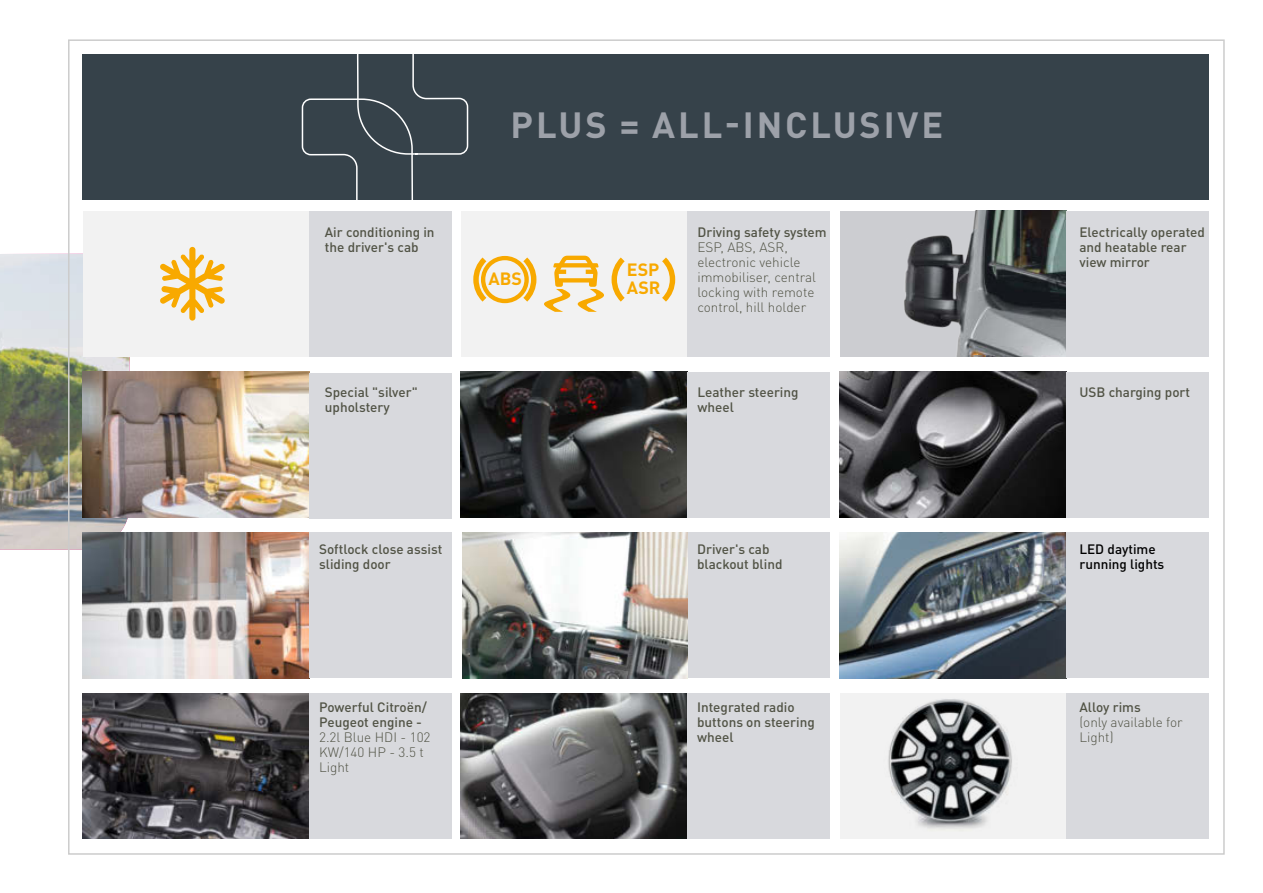
<style>
.page{position:relative;width:1263px;height:893px;background:#fff}
.page>*{position:absolute;margin:0;border:0;box-sizing:border-box;transform-origin:0 0}
.t1{font:700 36px "DIN Pro";letter-spacing:.08em;color:#9da1a9}
.t2{font:700 17.55px/17.9px "DIN";color:#f8a900}
.t3{font:500 13.5px/15px "DIN Pro";color:#515345}
.t4{font:300 13.5px/15px "DIN Pro";color:#515345}
.t5{font:500 13.5px/15px "DIN Pro";color:#000}
</style>
<div class="page">
<img style="left:0;top:254px;width:130px;height:296px">
<div style="left:83px;top:54px;width:1126px;height:146px;background:#36424a"></div>
<svg style="left:301px;top:54px;width:168px;height:146px"></svg>
<div style="left:83px;top:211px;width:227px;height:145px;background:#f2f2f2"></div>
<svg style="left:160px;top:247px;width:65px;height:74px"></svg>
<img style="left:83px;top:372px;width:227px;height:145px">
<img style="left:83px;top:533px;width:227px;height:145px">
<img style="left:83px;top:693px;width:227px;height:146px">
<div style="left:461px;top:211px;width:227px;height:145px;background:#f2f2f2"></div>
<svg style="left:662px;top:257px;width:13px;height:45px"></svg>
<svg style="left:473px;top:256px;width:152px;height:56px"></svg>
<img style="left:461px;top:372px;width:226px;height:145px">
<img style="left:461px;top:693px;width:226px;height:146px">
<div style="left:840px;top:211px;width:226px;height:145px;background:#cccdd1"></div>
<img style="left:904px;top:211px;width:162px;height:145px">
<img style="left:840px;top:372px;width:226px;height:145px">
<img style="left:840px;top:533px;width:226px;height:145px">
<div style="left:840px;top:693px;width:226px;height:146px;background:#f2f2f2"></div>
<div style="left:1066px;top:211px;width:143px;height:145px;background:#d8d9dd"></div>
<div style="left:1066px;top:372px;width:143px;height:145px;background:#d8d9dd"></div>
<div style="left:1066px;top:533px;width:143px;height:145px;background:#d8d9dd"></div>
<div style="left:1066px;top:693px;width:143px;height:146px;background:#d8d9dd"></div>
<div style="left:310px;top:211px;width:142px;height:145px;background:#d8d9dd"></div>
<div style="left:687px;top:211px;width:143px;height:145px;background:#d8d9dd"></div>
<div style="left:687px;top:372px;width:143px;height:145px;background:#d8d9dd"></div>
<div style="left:687px;top:533px;width:143px;height:145px;background:#d8d9dd"></div>
<div style="left:687px;top:693px;width:143px;height:146px;background:#d8d9dd"></div>
<div style="left:310px;top:373px;width:142px;height:146px;background:#d8d9dd"></div>
<div style="left:310px;top:533px;width:142px;height:145px;background:#d8d9dd"></div>
<div style="left:310px;top:693px;width:142px;height:146px;background:#d8d9dd"></div>
<img style="left:463px;top:533px;width:224px;height:145px">
<img style="left:888px;top:699px;width:124px;height:130px">
<h1 class="t1" style="left:511px;top:95px;width:434px">PLUS = ALL-INCLUSIVE</h1>
<p class="t3" style="left:325px;top:223px;width:111px">Air conditioning in the driver's cab</p>
<p class="t3" style="left:697px;top:223px;width:131px">Driving safety system</p>
<p class="t4" style="left:697px;top:238px;width:120px">ESP, ABS, ASR, electronic vehicle immobiliser, central locking with remote control, hill holder</p>
<p class="t2" style="left:488px;top:269px;width:35px">ABS</p>
<p class="t2" style="left:627px;top:260px;width:35px">ESP<br>ASR</p>
<p class="t3" style="left:1079px;top:223px;width:127px">Electrically operated and heatable rear view mirror</p>
<p class="t3" style="left:325px;top:384px;width:94px">Special "silver" upholstery</p>
<p class="t3" style="left:697px;top:384px;width:103px">Leather steering wheel</p>
<p class="t3" style="left:1079px;top:384px;width:112px">USB charging port</p>
<p class="t3" style="left:319px;top:540px;width:125px">Softlock close assist sliding door</p>
<p class="t3" style="left:319px;top:698px;width:109px">Powerful Citroën/<br>Peugeot engine -</p>
<p class="t4" style="left:319px;top:728px;width:113px">2.2l Blue HDI - 102<br>KW/140 HP - 3.5 t<br>Light</p>
<p class="t3" style="left:697px;top:540px;width:87px">Driver's cab blackout blind</p>
<p class="t3" style="left:697px;top:698px;width:119px">Integrated radio buttons on steering wheel</p>
<p class="t5" style="left:1079px;top:540px;width:86px">LED daytime running lights</p>
<p class="t3" style="left:1079px;top:698px;width:63px">Alloy rims</p>
<p class="t4" style="left:1079px;top:713px;width:105px">(only available for<br>Light)</p>
</div>
